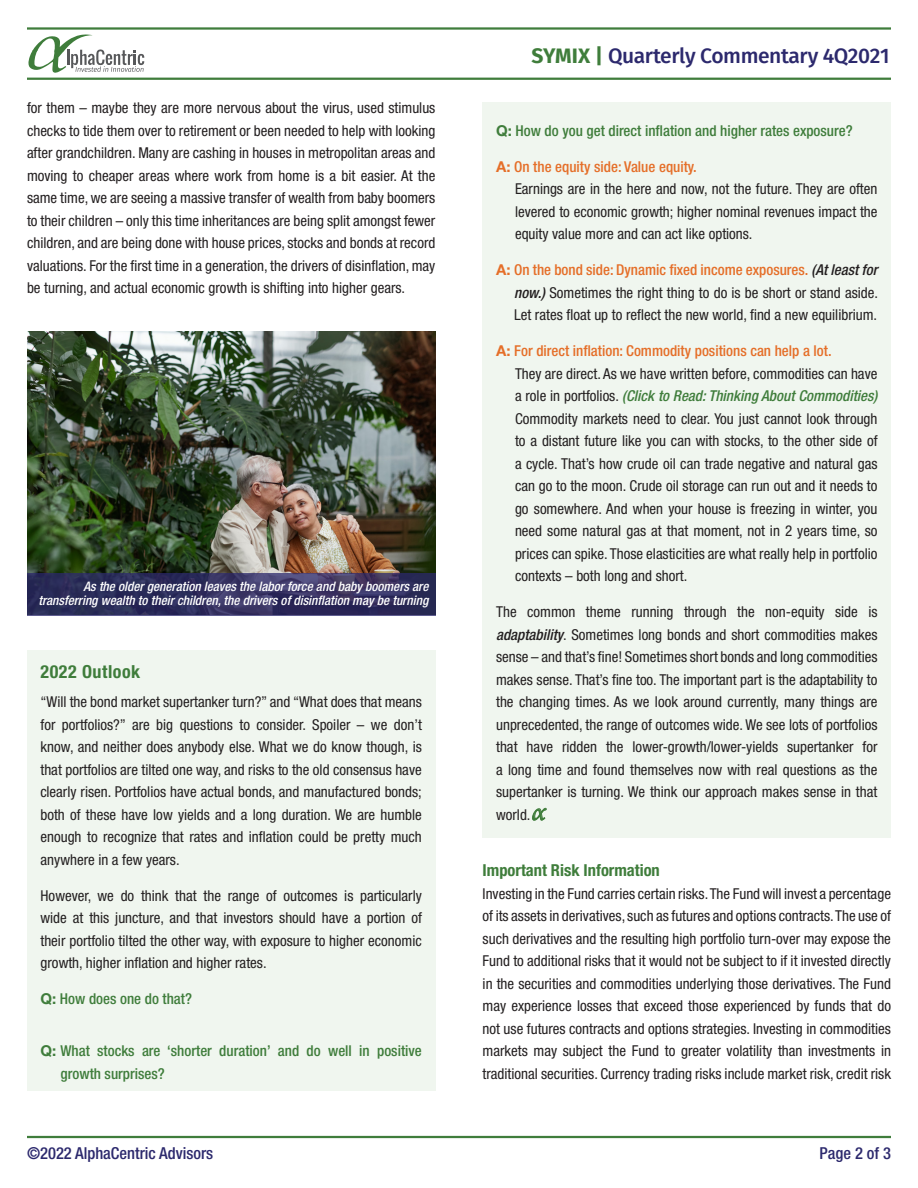
<style>
.page{position:relative;width:918px;height:1188px;background:#fff}
.page>*{position:absolute;margin:0;border:0;box-sizing:border-box;transform-origin:0 0}
.t1{font:500 21px "Fira Sans";letter-spacing:-.02em;color:#2c296d}
.t2{font:700 condensed 18px "Helvetica Neue LT Std";letter-spacing:.03em;color:#3f7d3b}
.t3{font:500 condensed 16.5px "Helvetica Neue LT Std";color:#2c296d}
.t4{font:700 condensed 16.5px "Helvetica Neue LT Std";color:#3f7d3b}
.t5{font:condensed 15px/22.5px "Helvetica Neue LT Std";color:#231f20;text-align:justify}
.t6{font:500 condensed 15px/22.5px "Helvetica Neue LT Std";color:#3f7d3b}
.t7{font:500 condensed 15px "Helvetica Neue LT Std";color:#e56e28}
.t8{font:italic 500 condensed 13.2px/13.5px "Helvetica Neue LT Std";color:#fff;text-align:right}
.s1{font-weight:700;font-stretch:normal}
.s2{font-weight:700;color:#3f7d3b}
.s3{font-weight:700;font-stretch:normal;color:#e56e28}
.s4{font-weight:500;color:#e56e28}
.s5{font-weight:500;font-style:italic}
.s6{font-weight:500;font-style:italic;color:#3f7d3b}
.s7{font-family:"Monotype Corsiva";font-stretch:normal;font-size:27px;color:#3f7d3b}
</style>
<div class="page">
<div style="left:483px;top:103px;width:408px;height:735px;background:#f0f6ef"></div>
<div style="left:27px;top:650px;width:408px;height:441px;background:#f0f6ef"></div>
<hr style="left:27px;top:1136px;width:864px;height:2px;background:#3f7d3b">
<svg style="left:28px;top:34px;width:116px;height:39px"></svg>
<hr style="left:27px;top:78px;width:864px;height:2px;background:#3f7d3b">
<hr style="left:27px;top:27px;width:864px;height:3px;background:#3f7d3b">
<img style="left:27px;top:331px;width:408px;height:242px">
<svg style="left:27px;top:573px;width:408px;height:42px;background:#312f5d"></svg>
<p class="t5" style="left:27px;top:97px;width:410px">for them – maybe they are more nervous about the virus, used stimulus checks to tide them over to retirement or been needed to help with looking after grandchildren. Many are cashing in houses in metropolitan areas and moving to cheaper areas where work from home is a bit easier. At the same time, we are seeing a massive transfer of wealth from baby boomers to their children – only this time inheritances are being split amongst fewer children, and are being done with house prices, stocks and bonds at record valuations. For the first time in a generation, the drivers of disinflation, may be turning, and actual economic growth is shifting into higher gears.</p>
<p class="t8" style="left:38px;top:580px;width:392px">As the older generation leaves the labor force and baby boomers are transferring wealth to their children, the drivers of disinflation may be turning</p>
<p class="t2" style="left:40px;top:661px;width:101px">2022 Outlook</p>
<p class="t5" style="left:40px;top:691px;width:383px">“Will the bond market supertanker turn?” and “What does that means for portfolios?” are big questions to consider. Spoiler – we don’t know, and neither does anybody else. What we do know though, is that portfolios are tilted one way, and risks to the old consensus have clearly risen. Portfolios have actual bonds, and manufactured bonds; both of these have low yields and a long duration. We are humble enough to recognize that rates and inflation could be pretty much anywhere in a few years.</p>
<p class="t5" style="left:40px;top:884px;width:383px">However, we do think that the range of outcomes is particularly wide at this juncture, and that investors should have a portion of their portfolio tilted the other way, with exposure to higher economic growth, higher inflation and higher rates.</p>
<p class="t6" style="left:40px;top:988px;width:153px"><span class="s1">Q:</span> How does one do that?</p>
<p class="t6" style="left:61px;top:1039px;width:363px;text-indent:-20px"><span class="s1">Q:</span> What stocks are ‘shorter duration’ and do well in positive growth surprises?</p>
<p class="t1" style="left:532px;top:39px;width:359px"><span class="s2">SYMIX |</span> Quarterly Commentary 4Q2021</p>
<p class="t6" style="left:496px;top:119px;width:358px"><span class="s1">Q:</span> How do you get direct inflation and higher rates exposure?</p>
<p class="t7" style="left:496px;top:158px;width:202px"><span class="s1">A:</span> On the equity side: Value equity.</p>
<p class="t5" style="left:515px;top:178px;width:364px">Earnings are in the here and now, not the future. They are often levered to economic growth; higher nominal revenues impact the equity value more and can act like options.</p>
<p class="t5" style="left:514px;top:259px;width:365px;text-indent:-18px"><span class="s3">A:</span> <span class="s4">On the bond side: Dynamic fixed income exposures.</span> <span class="s5">(At least for now.)</span> Sometimes the right thing to do is be short or stand aside.<br>Let rates float up to reflect the new world, find a new equilibrium.</p>
<p class="t7" style="left:496px;top:342px;width:337px"><span class="s1">A:</span> For direct inflation: Commodity positions can help a lot.</p>
<p class="t5" style="left:515px;top:362px;width:364px">They are direct. As we have written before, commodities can have a role in portfolios. <span class="s6">(Click to Read: Thinking About Commodities)<br></span>Commodity markets need to clear. You just cannot look through to a distant future like you can with stocks, to the other side of a cycle. That’s how crude oil can trade negative and natural gas can go to the moon. Crude oil storage can run out and it needs to go somewhere. And when your house is freezing in winter, you need some natural gas at that moment, not in 2 years time, so prices can spike. Those elasticities are what really help in portfolio contexts – both long and short.</p>
<p class="t5" style="left:496px;top:601px;width:383px">The common theme running through the non-equity side is <span class="s5">adaptability</span>. Sometimes long bonds and short commodities makes sense – and that’s fine! Sometimes short bonds and long commodities makes sense. That’s fine too. The important part is the adaptability to the changing times. As we look around currently, many things are unprecedented, the range of outcomes wide. We see lots of portfolios that have ridden the lower-growth/lower-yields supertanker for a long time and found themselves now with real questions as the supertanker is turning. We think our approach makes sense in that world.<span class="s7">α</span></p>
<p class="t4" style="left:483px;top:860px;width:179px">Important Risk Information</p>
<p class="t5" style="left:483px;top:882px;width:410px">Investing in the Fund carries certain risks. The Fund will invest a percentage of its assets in derivatives, such as futures and options contracts. The use of such derivatives and the resulting high portfolio turn-over may expose the Fund to additional risks that it would not be subject to if it invested directly in the securities and commodities underlying those derivatives. The Fund may experience losses that exceed those experienced by funds that do not use futures contracts and options strategies. Investing in commodities markets may subject the Fund to greater volatility than investments in traditional securities. Currency trading risks include market risk, credit risk</p>
<p class="t3" style="left:27px;top:1143px;width:188px">©2022 AlphaCentric Advisors</p>
<p class="t3" style="left:820px;top:1143px;width:73px">Page 2 of 3</p>
</div>
